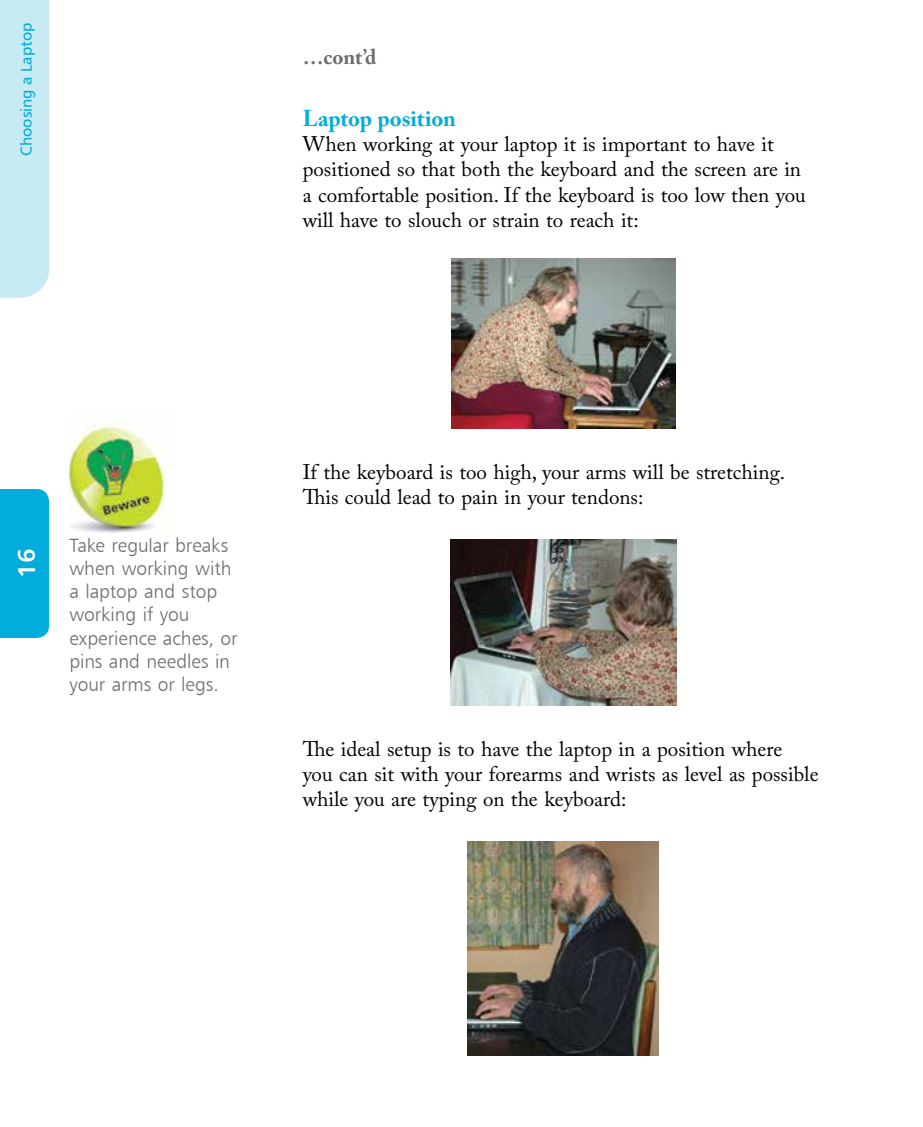
<style>
.page{position:relative;width:923px;height:1127px;background:#fff}
.page>*{position:absolute;margin:0;border:0;box-sizing:border-box;transform-origin:0 0}
.t1{font:24.5px "Humanist 777 BT Bold B";color:#fff}
.t2{font:700 22.75px "Adobe Caslon Pro";letter-spacing:-.005em;color:#00addc}
.t3{font:21px/25.2px "Adobe Caslon Pro";color:#000}
.t4{font:700 21px "Adobe Caslon Pro";color:#6d6e71}
.t5{font:19.25px/23.1px "Humanist 777 BT Light B";color:#6d6e71}
.t6{font:15.75px "Humanist 777 BT Roman B";color:#00addc}
</style>
<div class="page">
<div style="left:0;top:489px;width:49px;height:148px;background:#00addc"></div>
<div style="left:0;top:0;width:49px;height:298px;background:#c8eaf3"></div>
<img style="left:451px;top:258px;width:224px;height:170px">
<img style="left:450px;top:539px;width:226px;height:166px">
<img style="left:467px;top:841px;width:192px;height:214px">
<img style="left:69px;top:424px;width:97px;height:112px">
<p class="t6" style="left:17px;top:156px;width:135px;rotate:-90deg">Choosing a Laptop</p>
<p class="t4" style="left:303px;top:45px;width:75px">…cont’d</p>
<p class="t2" style="left:303px;top:105px;width:155px">Laptop position</p>
<p class="t3" style="left:303px;top:131px;width:504px">When working at your laptop it is important to have it positioned so that both the keyboard and the screen are in a comfortable position. If the keyboard is too low then you will have to slouch or strain to reach it:</p>
<p class="t1" style="left:11px;top:578px;width:31px;rotate:-90deg">16</p>
<p class="t5" style="left:69px;top:533px;width:170px">Take regular breaks when working with a laptop and stop working if you experience aches, or pins and needles in your arms or legs.</p>
<p class="t3" style="left:303px;top:459px;width:484px">If the keyboard is too high, your arms will be stretching.<br>This could lead to pain in your tendons:</p>
<p class="t3" style="left:303px;top:735px;width:517px">The ideal setup is to have the laptop in a position where<br>you can sit with your forearms and wrists as level as possible while you are typing on the keyboard:</p>
</div>
